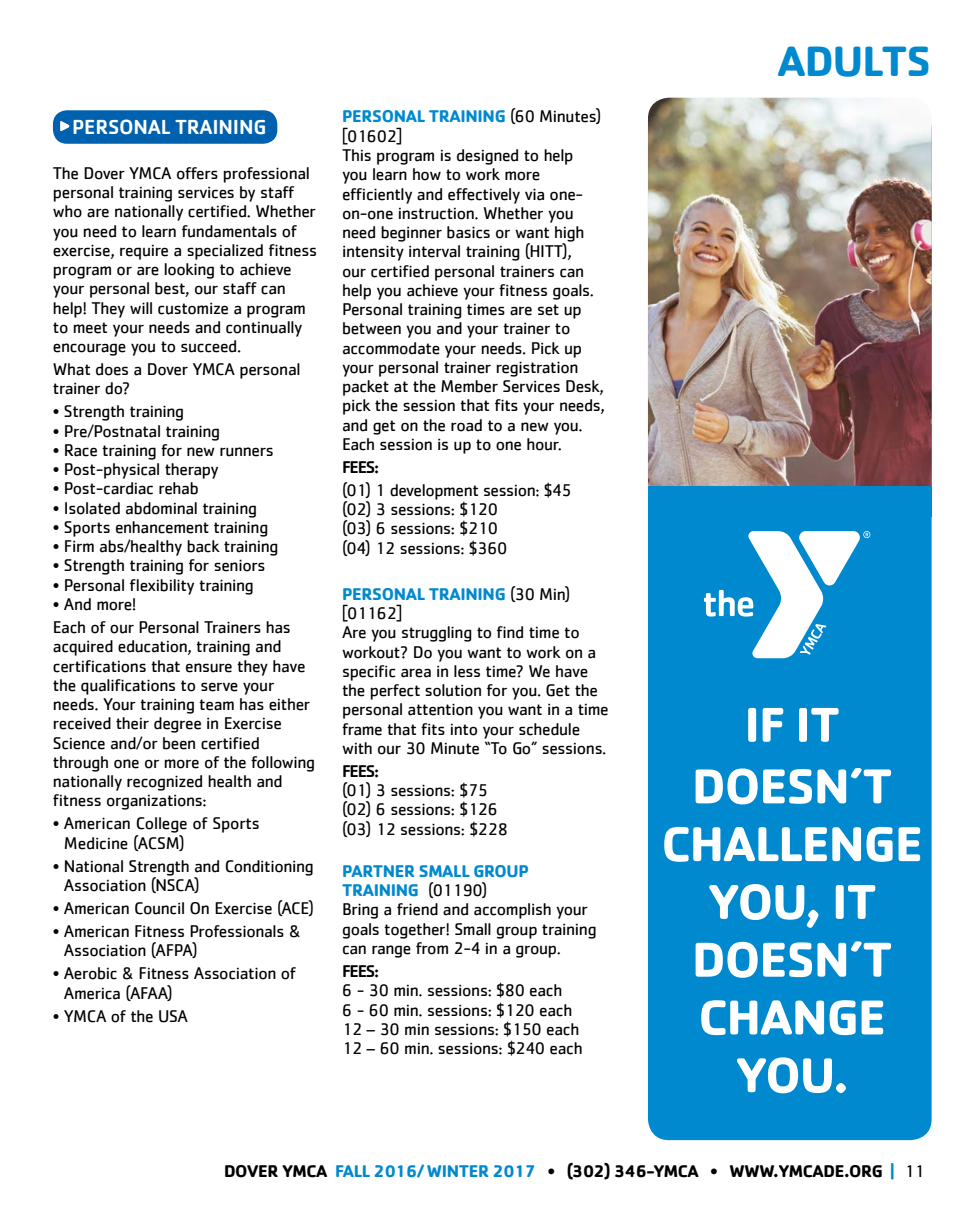
<style>
.page{position:relative;width:977px;height:1229px;background:#fff}
.page>*{position:absolute;margin:0;border:0;box-sizing:border-box;transform-origin:0 0}
.t1{font:700 50.75px/58.4px "Cachet";letter-spacing:-.02em;color:#fff;text-align:center}
.t2{font:700 43.75px "Cachet";letter-spacing:-.02em;color:#0089cf}
.t3{font:500 21px "Cachet";letter-spacing:-.01em;color:#fff}
.t4{font:17.5px/19.2px "Cachet";letter-spacing:-.02em;color:#000}
.t5{font:700 17.5px "Cachet";letter-spacing:-.02em;color:#000}
.t6{font:500 17.5px "Cachet";letter-spacing:-.07em;color:#000}
.s1{font-weight:700;color:#0089cf}
.s2{color:#0089cf}
.s3{font-weight:400}
</style>
<div class="page">
<div style="left:648px;top:108px;width:283px;height:1032px;background:#0089cf;border-radius:21px"></div>
<svg style="left:704px;top:531px;width:166px;height:127px"></svg>
<img style="left:648px;top:98px;width:283px;height:388px">
<div style="left:647px;top:486px;width:284px;height:30px;background:#0089cf"></div>
<div style="left:53px;top:110px;width:224px;height:34px;background:#0061af;border-radius:14px"></div>
<svg style="left:60px;top:121px;width:10px;height:11px"></svg>
<p class="t3" style="left:72px;top:114px;width:196px">PERSONAL TRAINING</p>
<p class="t4" style="left:53px;top:163px;width:266px">The Dover YMCA offers professional personal training services by staff who are nationally certified. Whether you need to learn fundamentals of exercise, require a specialized fitness program or are looking to achieve your personal best, our staff can help! They will customize a program to meet your needs and continually encourage you to succeed.</p>
<p class="t4" style="left:53px;top:359px;width:249px">What does a Dover YMCA personal trainer do?</p>
<p class="t4" style="left:53px;top:401px;width:133px">• Strength training</p>
<p class="t4" style="left:53px;top:421px;width:169px">• Pre/Postnatal training</p>
<p class="t4" style="left:53px;top:440px;width:222px">• Race training for new runners</p>
<p class="t4" style="left:53px;top:459px;width:167px">• Post-physical therapy</p>
<p class="t4" style="left:53px;top:478px;width:147px">• Post-cardiac rehab</p>
<p class="t4" style="left:53px;top:498px;width:205px">• Isolated abdominal training</p>
<p class="t4" style="left:53px;top:517px;width:217px">• Sports enhancement training</p>
<p class="t4" style="left:53px;top:536px;width:227px">• Firm abs/healthy back training</p>
<p class="t4" style="left:53px;top:555px;width:214px">• Strength training for seniors</p>
<p class="t4" style="left:53px;top:575px;width:202px">• Personal flexibility training</p>
<p class="t4" style="left:53px;top:592px;width:239px;line-height:23.1px">• And more!<br>Each of our Personal Trainers has</p>
<p class="t4" style="left:53px;top:636px;width:264px">acquired education, training and certifications that ensure they have the qualifications to serve your needs. Your training team has either received their degree in Exercise Science and/or been certified through one or more of the following nationally recognized health and fitness organizations:</p>
<p class="t4" style="left:64px;top:813px;width:197px;text-indent:-11px">• American College of Sports<br>Medicine (ACSM)</p>
<p class="t4" style="left:64px;top:856px;width:251px;text-indent:-11px">• National Strength and Conditioning<br>Association (NSCA)</p>
<p class="t4" style="left:53px;top:898px;width:262px">• American Council On Exercise (ACE)</p>
<p class="t4" style="left:64px;top:921px;width:239px;text-indent:-11px">• American Fitness Professionals &amp;<br>Association (AFPA)</p>
<p class="t4" style="left:64px;top:963px;width:233px;text-indent:-11px">• Aerobic &amp; Fitness Association of<br>America (AFAA)</p>
<p class="t4" style="left:53px;top:1005px;width:136px">• YMCA of the USA</p>
<p class="t4" style="left:342px;top:107px;width:264px"><span class="s1">PERSONAL TRAINING</span> (60 Minutes) [01602]<br>This program is designed to help<br>you learn how to work more efficiently and effectively via one&shy;on-one instruction. Whether you need beginner basics or want high intensity interval training (HITT),<br>our certified personal trainers can help you achieve your fitness goals.<br>Personal training times are set up between you and your trainer to accommodate your needs. Pick up your personal trainer registration packet at the Member Services Desk, pick the session that fits your needs, and get on the road to a new you.<br>Each session is up to one hour.</p>
<p class="t6" style="left:342px;top:456px;width:39px">FEES:</p>
<p class="t4" style="left:342px;top:480px;width:231px">(01) 1 development session: $45 (02) 3 sessions: $120<br>(03) 6 sessions: $210<br>(04) 12 sessions: $360</p>
<p class="t4" style="left:342px;top:584px;width:268px"><span class="s1">PERSONAL TRAINING</span> (30 Min) [01162]<br>Are you struggling to find time to workout? Do you want to work on a specific area in less time? We have the perfect solution for you. Get the personal attention you want in a time frame that fits into your schedule with our 30 Minute “To Go” sessions.</p>
<p class="t6" style="left:342px;top:760px;width:39px">FEES:</p>
<p class="t4" style="left:342px;top:780px;width:168px">(01) 3 sessions: $75 (02) 6 sessions: $126 (03) 12 sessions: $228</p>
<p class="t4" style="left:342px;top:861px;width:256px"><span class="s1">PARTNER SMALL GROUP<br>TRAINING</span> (01190)<br>Bring a friend and accomplish your goals together! Small group training can range from 2-4 in a group.</p>
<p class="t6" style="left:342px;top:960px;width:39px">FEES:</p>
<p class="t4" style="left:342px;top:980px;width:242px">6 - 30 min. sessions: $80 each<br>6 - 60 min. sessions: $120 each<br>12 – 30 min sessions: $150 each<br>12 – 60 min. sessions: $240 each</p>
<h2 class="t2" style="left:777px;top:33px;width:155px">ADULTS</h2>
<h1 class="t1" style="left:661px;top:693px;width:263px">IF IT<br>DOESN’T<br>CHALLENGE<br>YOU, IT<br>DOESN’T<br>CHANGE<br>YOU.</h1>
<p class="t5" style="left:224px;top:1159px;width:702px">DOVER YMCA <span class="s2">FALL 2016/ WINTER 2017</span> • (302) 346-YMCA • WWW.YMCADE.ORG <span class="s2">|</span> <span class="s3">11</span></p>
</div>
